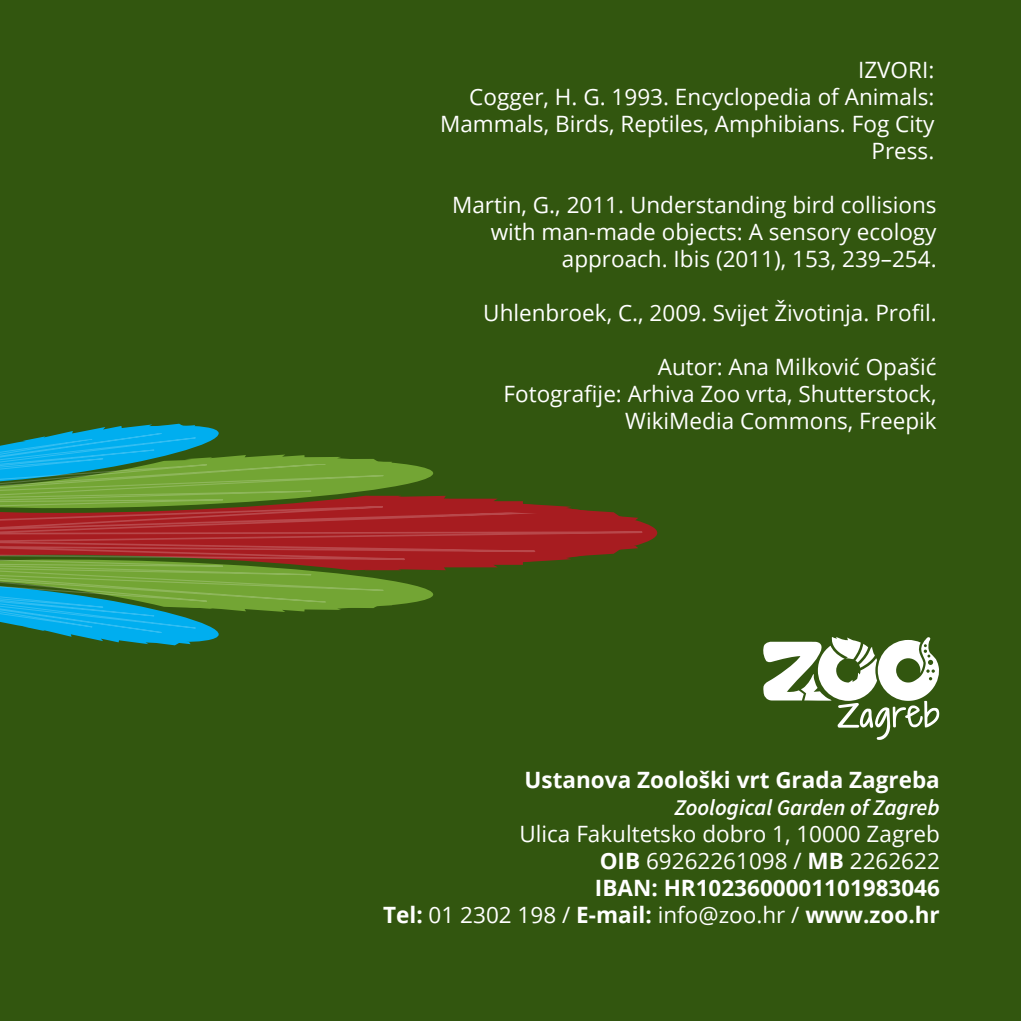
<style>
.page{position:relative;width:1021px;height:1021px;background:#fff}
.page>*{position:absolute;margin:0;border:0;box-sizing:border-box;transform-origin:0 0}
.t1{font:22.5px/27px "Open Sans";color:#fff;text-align:right}
.t2{font:700 22.5px "Open Sans";color:#fff}
.t3{font:italic 600 22.5px "Source Sans Pro";color:#fff}
.s1{font-weight:700}
</style>
<div class="page">
<div style="left:0;top:0;width:1020px;height:1020px;background:#32560f"></div>
<svg style="left:763px;top:637px;width:176px;height:103px"></svg>
<svg style="left:642px;top:522px;width:15px;height:22px"></svg>
<svg style="left:0;top:423px;width:642px;height:222px"></svg>
<p class="t1" style="left:440px;top:56px;width:496px">IZVORI:<br>Cogger, H. G. 1993. Encyclopedia of Animals:<br>Mammals, Birds, Reptiles, Amphibians. Fog City<br>Press.</p>
<p class="t1" style="left:452px;top:191px;width:486px">Martin, G., 2011. Understanding bird collisions with man-made objects: A sensory ecology approach. Ibis (2011), 153, 239–254.</p>
<p class="t1" style="left:483px;top:299px;width:455px">Uhlenbroek, C., 2009. Svijet Životinja. Profil.</p>
<p class="t1" style="left:503px;top:353px;width:434px">Autor: Ana Milković Opašić<br>Fotografije: Arhiva Zoo vrta, Shutterstock,<br>WikiMedia Commons, Freepik</p>
<p class="t2" style="left:524px;top:763px;width:417px">Ustanova Zoološki vrt Grada Zagreba</p>
<p class="t3" style="left:674px;top:793px;width:267px">Zoological Garden of Zagreb</p>
<p class="t1" style="left:383px;top:819px;width:558px">Ulica Fakultetsko dobro 1, 10000 Zagreb<br><span class="s1">OIB</span> 69262261098 / <span class="s1">MB</span> 2262622<br><span class="s1">IBAN: HR1023600001101983046<br>Tel:</span> 01 2302 198 / <span class="s1">E-mail:</span> info@zoo.hr / <span class="s1">www.zoo.hr</span></p>
</div>
